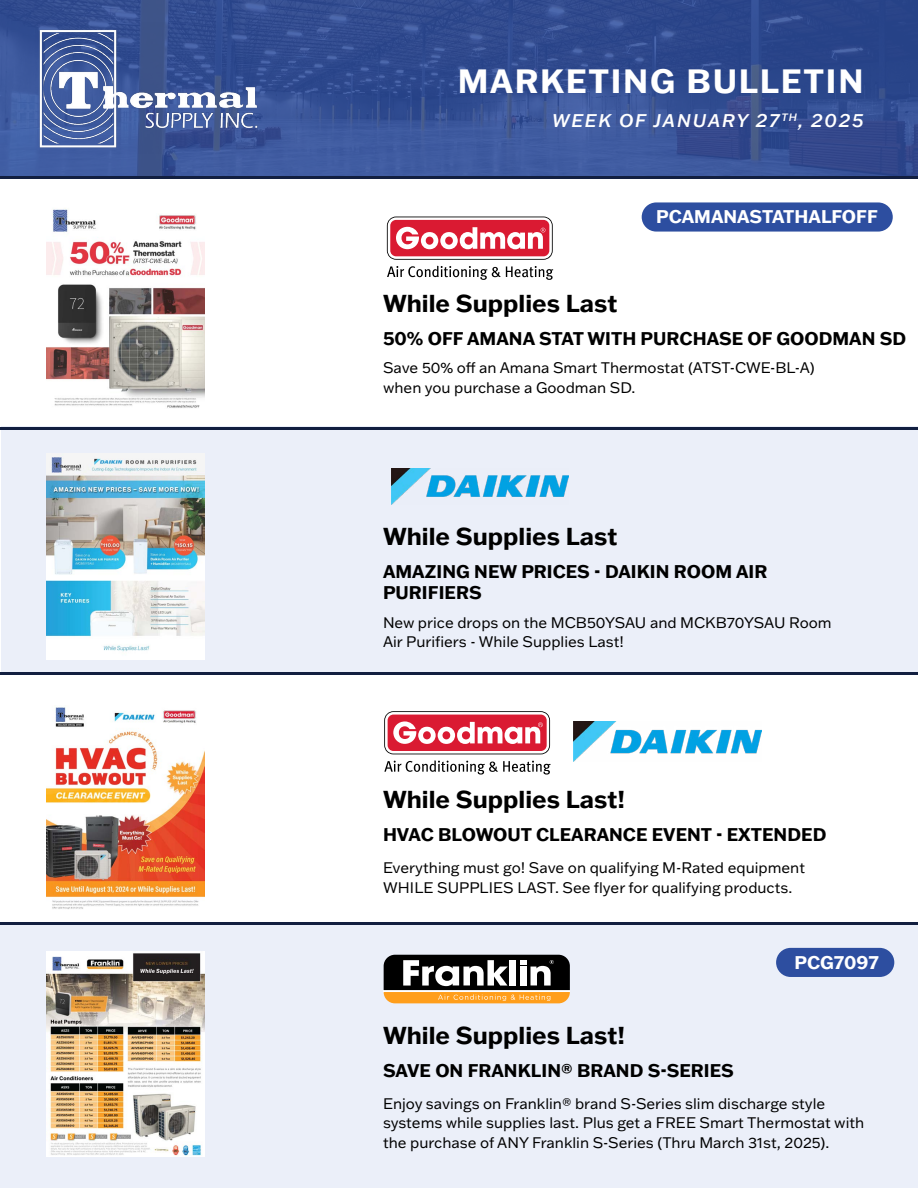
<style>
.page{position:relative;width:918px;height:1188px;background:#fff}
.page>*{position:absolute;margin:0;border:0;box-sizing:border-box;transform-origin:0 0}
.t1{font:700 33px "Franklin Gothic ATF";letter-spacing:.05em;color:#fff}
.t2{font:700 24px "Franklin Gothic ATF";color:#000}
.t3{font:700 18px/21.6px "Franklin Gothic ATF";color:#000}
.t4{font:700 18px "Franklin Gothic ATF";color:#fff}
.t5{font:italic 500 18px "Franklin Gothic ATF";letter-spacing:.1em;color:#fff}
.t6{font:15px/19.5px "Franklin Gothic ATF";color:#000}
</style>
<div class="page">
<div style="left:1px;top:925px;width:917px;height:263px;background:#ebeff9"></div>
<div style="left:2px;top:427px;width:916px;height:248px;background:#ebeff9"></div>
<svg style="left:0;top:0;width:918px;height:176px;background:#344f93"></svg>
<img style="left:36px;top:23px;width:231px;height:131px">
<hr style="left:0;top:176px;width:917px;height:3px;background:#121f40">
<hr style="left:0;top:427px;width:917px;height:3px;background:#121f40">
<hr style="left:0;top:672px;width:917px;height:3px;background:#121f40">
<hr style="left:1px;top:922px;width:917px;height:3px;background:#121f40">
<img style="left:46px;top:951px;width:158px;height:206px">
<svg style="left:384px;top:955px;width:186px;height:48px;background:#7e6a4e"></svg>
<img style="left:46px;top:455px;width:158px;height:204px">
<img style="left:391px;top:469px;width:178px;height:36px">
<img style="left:46px;top:209px;width:158px;height:199px">
<svg style="left:387px;top:266px;width:166px;height:14px"></svg>
<svg style="left:387px;top:217px;width:166px;height:43px"></svg>
<img style="left:46px;top:707px;width:158px;height:202px">
<img style="left:573px;top:722px;width:188px;height:39px">
<svg style="left:384px;top:760px;width:167px;height:15px"></svg>
<svg style="left:384px;top:711px;width:166px;height:43px"></svg>
<div style="left:642px;top:202px;width:251px;height:30px;background:#2d4ea0;border-radius:15px"></div>
<div style="left:776px;top:948px;width:118px;height:29px;background:#2d4ea0;border-radius:15px"></div>
<h1 class="t1" style="left:458px;top:59px;width:407px">MARKETING BULLETIN</h1>
<p class="t5" style="left:552px;top:108px;width:313px">WEEK OF JANUARY 27<sup>TH</sup>, 2025</p>
<h2 class="t2" style="left:383px;top:287px;width:236px">While Supplies Last</h2>
<p class="t4" style="left:656px;top:205px;width:223px">PCAMANASTATHALFOFF</p>
<p class="t3" style="left:383px;top:327px;width:525px">50% OFF AMANA STAT WITH PURCHASE OF GOODMAN SD</p>
<p class="t6" style="left:383px;top:358px;width:433px">Save 50% off an Amana Smart Thermostat (ATST-CWE-BL-A) when you purchase a Goodman SD.</p>
<h2 class="t2" style="left:383px;top:520px;width:236px">While Supplies Last</h2>
<p class="t3" style="left:383px;top:560px;width:386px">AMAZING NEW PRICES - DAIKIN ROOM AIR<br>PURIFIERS</p>
<p class="t6" style="left:383px;top:612px;width:450px">New price drops on the MCB50YSAU and MCKB70YSAU Room<br>Air Purifiers - While Supplies Last!</p>
<h2 class="t2" style="left:383px;top:784px;width:243px">While Supplies Last!</h2>
<p class="t3" style="left:383px;top:824px;width:445px">HVAC BLOWOUT CLEARANCE EVENT - EXTENDED</p>
<p class="t6" style="left:383px;top:858px;width:424px">Everything must go! Save on qualifying M-Rated equipment<br>WHILE SUPPLIES LAST. See flyer for qualifying products.</p>
<h2 class="t2" style="left:383px;top:1019px;width:243px">While Supplies Last!</h2>
<p class="t3" style="left:383px;top:1059px;width:352px">SAVE ON FRANKLIN® BRAND S-SERIES</p>
<p class="t4" style="left:794px;top:950px;width:86px">PCG7097</p>
<p class="t6" style="left:383px;top:1093px;width:483px">Enjoy savings on Franklin® brand S-Series slim discharge style systems while supplies last. Plus get a FREE Smart Thermostat with the purchase of ANY Franklin S-Series (Thru March 31st, 2025).</p>
</div>
